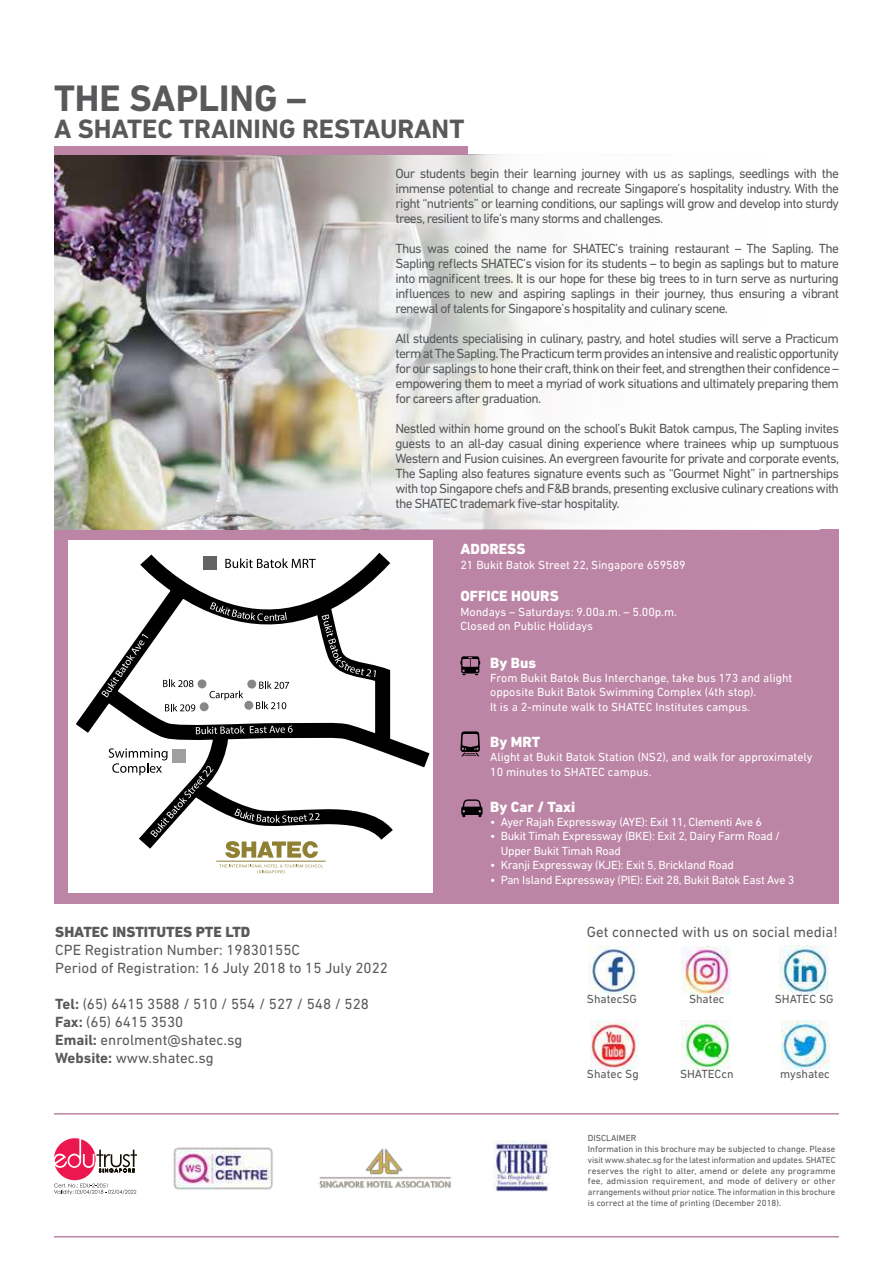
<style>
.page{position:relative;width:893px;height:1263px;background:#fff}
.page>*{position:absolute;margin:0;border:0;box-sizing:border-box;transform-origin:0 0}
.t1{font:700 37.5px "DIN Next LT Pro";color:#58595b}
.t2{font:700 27px "DIN Next LT Pro";color:#58595b}
.t3{font:15px/18px "DIN Next LT Pro";color:#58595b}
.t4{font:800 15px "DIN Next LT Pro";color:#fff}
.t5{font:800 15px "DIN Next LT Pro";color:#58595b}
.t6{font:13.5px/15px "DIN Next LT Pro";letter-spacing:-.05em;color:#58595b;text-align:justify}
.t7{font:12px/14.4px "DIN Next LT Pro";color:#fff}
.t8{font:12px/14.4px "DIN Next LT Pro";letter-spacing:-.02em;color:#fff}
.t9{font:12px "DIN Next LT Pro";color:#58595b}
.t10{font:9px/10.8px "DIN Next LT Pro";color:#58595b}
.s1{font-weight:700}
</style>
<div class="page">
<hr style="left:54px;top:1236px;width:785px;height:1px;background:#bc85a5">
<hr style="left:54px;top:1113px;width:785px;height:1px;background:#bc85a5">
<div style="left:54px;top:529px;width:785px;height:375px;background:#bc85a5"></div>
<svg style="left:460px;top:731px;width:20px;height:25px"></svg>
<svg style="left:460px;top:656px;width:20px;height:19px"></svg>
<svg style="left:461px;top:799px;width:22px;height:18px"></svg>
<img style="left:589px;top:945px;width:48px;height:49px">
<img style="left:682px;top:946px;width:48px;height:49px">
<img style="left:590px;top:1021px;width:49px;height:48px">
<img style="left:682px;top:1021px;width:48px;height:48px">
<img style="left:780px;top:945px;width:48px;height:49px">
<img style="left:781px;top:1021px;width:48px;height:48px">
<div style="left:68px;top:540px;width:365px;height:353px;background:#fff"></div>
<svg style="left:219px;top:864px;width:104px;height:10px"></svg>
<hr style="left:216px;top:861px;width:110px;height:1px;background:#8f8033">
<svg style="left:76px;top:552px;width:354px;height:306px"></svg>
<svg style="left:225px;top:558px;width:91px;height:10px"></svg>
<svg style="left:163px;top:680px;width:20px;height:7px"></svg>
<svg style="left:165px;top:704px;width:18px;height:7px"></svg>
<svg style="left:101px;top:634px;width:47px;height:63px"></svg>
<svg style="left:109px;top:748px;width:74px;height:89px"></svg>
<div style="left:172px;top:749px;width:13px;height:13px;background:#a19e9e"></div>
<svg style="left:183px;top:588px;width:225px;height:268px"></svg>
<svg style="left:234px;top:808px;width:86px;height:15px"></svg>
<div style="left:200px;top:702px;width:9px;height:9px;background:#878787;border-radius:50%"></div>
<div style="left:198px;top:679px;width:8px;height:9px;background:#878787;border-radius:50%"></div>
<div style="left:244px;top:701px;width:9px;height:9px;background:#878787;border-radius:50%"></div>
<div style="left:247px;top:680px;width:9px;height:8px;background:#878787;border-radius:50%"></div>
<svg style="left:322px;top:614px;width:54px;height:63px"></svg>
<div style="left:203px;top:556px;width:14px;height:13px;background:#636363"></div>
<img style="left:173px;top:1147px;width:100px;height:43px">
<img style="left:319px;top:1148px;width:133px;height:40px">
<img style="left:493px;top:1140px;width:58px;height:52px">
<svg style="left:54px;top:1138px;width:83px;height:57px"></svg>
<img style="left:54px;top:155px;width:218px;height:374px">
<svg style="left:272px;top:155px;width:329px;height:374px"></svg>
<div style="left:54px;top:147px;width:414px;height:8px;background:#bc85a5"></div>
<h1 class="t1" style="left:54px;top:76px;width:254px">THE SAPLING –</h1>
<h2 class="t2" style="left:54px;top:113px;width:412px">A SHATEC TRAINING RESTAURANT</h2>
<p class="t6" style="left:395px;top:166px;width:445px">Our students begin their learning journey with us as saplings, seedlings with the immense potential to change and recreate Singapore’s hospitality industry. With the right “nutrients” or learning conditions, our saplings will grow and develop into sturdy trees, resilient to life’s many storms and challenges.</p>
<p class="t6" style="left:395px;top:241px;width:445px">Thus was coined the name for SHATEC’s training restaurant – The Sapling. The Sapling reflects SHATEC’s vision for its students – to begin as saplings but to mature into magnificent trees. It is our hope for these big trees to in turn serve as nurturing influences to new and aspiring saplings in their journey, thus ensuring a vibrant renewal of talents for Singapore’s hospitality and culinary scene.</p>
<p class="t6" style="left:395px;top:331px;width:445px">All students specialising in culinary, pastry, and hotel studies will serve a Practicum term at The Sapling. The Practicum term provides an intensive and realistic opportunity for our saplings to hone their craft, think on their feet, and strengthen their confidence – empowering them to meet a myriad of work situations and ultimately preparing them for careers after graduation.</p>
<p class="t6" style="left:395px;top:421px;width:445px">Nestled within home ground on the school’s Bukit Batok campus, The Sapling invites guests to an all-day casual dining experience where trainees whip up sumptuous Western and Fusion cuisines. An evergreen favourite for private and corporate events, The Sapling also features signature events such as “Gourmet Night” in partnerships with top Singapore chefs and F&amp;B brands, presenting exclusive culinary creations with the SHATEC trademark five-star hospitality.</p>
<p class="t4" style="left:460px;top:540px;width:66px">ADDRESS</p>
<p class="t7" style="left:460px;top:557px;width:227px">21 Bukit Batok Street 22, Singapore 659589</p>
<p class="t4" style="left:460px;top:587px;width:100px">OFFICE HOURS</p>
<p class="t7" style="left:460px;top:604px;width:218px">Mondays – Saturdays: 9.00a.m. – 5.00p.m.<br>Closed on Public Holidays</p>
<p class="t4" style="left:490px;top:654px;width:47px">By Bus</p>
<p class="t7" style="left:490px;top:670px;width:304px">From Bukit Batok Bus Interchange, take bus 173 and alight opposite Bukit Batok Swimming Complex (4th stop).<br>It is a 2-minute walk to SHATEC Institutes campus.</p>
<p class="t4" style="left:490px;top:733px;width:52px">By MRT</p>
<p class="t7" style="left:490px;top:750px;width:324px">Alight at Bukit Batok Station (NS2), and walk for approximately<br>10 minutes to SHATEC campus.</p>
<p class="t4" style="left:490px;top:798px;width:87px">By Car / Taxi</p>
<p class="t8" style="left:490px;top:814px;width:273px">• Ayer Rajah Expressway (AYE): Exit 11, Clementi Ave 6</p>
<p class="t8" style="left:501px;top:829px;width:281px;text-indent:-10px">• Bukit Timah Expressway (BKE): Exit 2, Dairy Farm Road /<br>Upper Bukit Timah Road</p>
<p class="t8" style="left:490px;top:858px;width:245px">• Kranji Expressway (KJE): Exit 5, Brickland Road</p>
<p class="t8" style="left:490px;top:872px;width:306px">• Pan Island Expressway (PIE): Exit 28, Bukit Batok East Ave 3</p>
<p class="t5" style="left:55px;top:923px;width:197px">SHATEC INSTITUTES PTE LTD</p>
<p class="t3" style="left:55px;top:940px;width:334px">CPE Registration Number: 19830155C<br>Period of Registration: 16 July 2018 to 15 July 2022</p>
<p class="t3" style="left:55px;top:994px;width:315px"><span class="s1">Tel:</span> (65) 6415 3588 / 510 / 554 / 527 / 548 / 528<br><span class="s1">Fax:</span> (65) 6415 3530<br><span class="s1">Email:</span> enrolment@shatec.sg<br><span class="s1">Website:</span> www.shatec.sg</p>
<p class="t9" style="left:587px;top:991px;width:51px">ShatecSG</p>
<p class="t9" style="left:587px;top:1067px;width:53px">Shatec Sg</p>
<p class="t3" style="left:587px;top:922px;width:252px">Get connected with us on social media!</p>
<p class="t9" style="left:689px;top:991px;width:37px">Shatec</p>
<p class="t9" style="left:775px;top:991px;width:60px">SHATEC SG</p>
<p class="t9" style="left:680px;top:1067px;width:55px">SHATECcn</p>
<p class="t9" style="left:780px;top:1067px;width:51px">myshatec</p>
<p class="t10" style="left:588px;top:1132px;width:249px">DISCLAIMER<br>Information in this brochure may be subjected to change. Please visit www.shatec.sg for the latest information and updates. SHATEC reserves the right to alter, amend or delete any programme fee, admission requirement, and mode of delivery or other arrangements without prior notice. The information in this brochure is correct at the time of printing (December 2018).</p>
</div>
